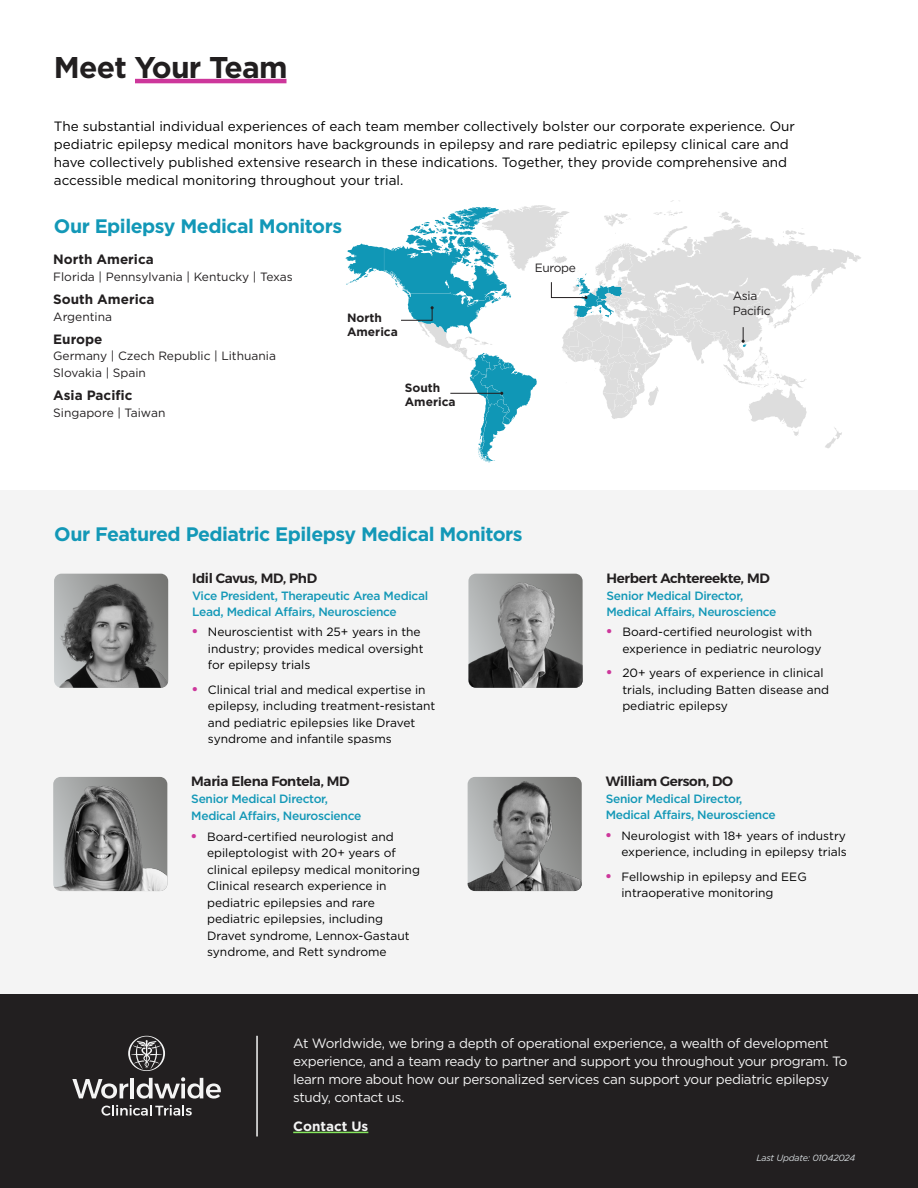
<style>
.page{position:relative;width:918px;height:1188px;background:#fff}
.page>*{position:absolute;margin:0;border:0;box-sizing:border-box;transform-origin:0 0}
.t1{font:700 30px "Gotham";letter-spacing:-.025em;color:#221f20}
.t2{font:700 19.5px "Gotham";letter-spacing:-.025em;color:#1398b7}
.t3{font:13.5px/18px "Gotham";color:#000}
.t4{font:13.5px/18px "Gotham";letter-spacing:-.025em;color:#f4f4f4}
.t5{font:13.5px "Alexandria";letter-spacing:-.025em;color:#221f20}
.t6{font:700 13.5px "Gotham";color:#221f20}
.t7{font:700 13.5px "Gotham";color:#f4f4f4}
.t8{font:12px/16.5px "Gotham";color:#000}
.t9{font:500 12px/16.5px "Gotham";letter-spacing:-.025em;color:#1398b7}
.t10{font:12px/16.5px "Gotham";color:#221f20}
.t11{font:700 12px/14.4px "Gotham";color:#221f20}
.t12{font:12px/14.4px "Gotham";letter-spacing:-.025em;color:#221f20}
.t13{font:italic 9px "Gotham";letter-spacing:-.025em;color:#d6dbde}
.s1{font-family:"Alexandria";font-size:18px;color:#cd379b}
</style>
<div class="page">
<div style="left:0;top:491px;width:918px;height:587px;background:#f4f4f4"></div>
<div style="left:0;top:994px;width:918px;height:194px;background:#221f20"></div>
<hr style="left:293px;top:1132px;width:75px;height:1px;background:#85e65e">
<hr style="left:256px;top:1036px;width:2px;height:100px;background:#f4f4f4">
<svg style="left:128px;top:1036px;width:37px;height:35px"></svg>
<svg style="left:72px;top:1079px;width:56px;height:20px"></svg>
<hr style="left:130px;top:1078px;width:4px;height:20px;background:#f4f4f4">
<svg style="left:137px;top:1077px;width:84px;height:22px"></svg>
<svg style="left:101px;top:1105px;width:91px;height:11px"></svg>
<img style="left:54px;top:574px;width:114px;height:114px">
<img style="left:468px;top:574px;width:115px;height:114px">
<svg style="left:53px;top:777px;width:114px;height:6px"></svg>
<img style="left:53px;top:783px;width:114px;height:108px">
<svg style="left:469px;top:777px;width:111px;height:3px"></svg>
<img style="left:468px;top:780px;width:114px;height:111px">
<svg style="left:345px;top:200px;width:516px;height:263px"></svg>
<hr style="left:135px;top:79px;width:151px;height:4px;background:#cd379b">
<h1 class="t1" style="left:54px;top:47px;width:235px">Meet Your Team</h1>
<p class="t3" style="left:54px;top:117px;width:743px">The substantial individual experiences of each team member collectively bolster our corporate experience. Our pediatric epilepsy medical monitors have backgrounds in epilepsy and rare pediatric epilepsy clinical care and have collectively published extensive research in these indications. Together, they provide comprehensive and accessible medical monitoring throughout your trial.</p>
<h2 class="t2" style="left:54px;top:213px;width:290px">Our Epilepsy Medical Monitors</h2>
<p class="t6" style="left:53px;top:251px;width:102px">North America</p>
<p class="t10" style="left:53px;top:268px;width:241px">Florida | Pennsylvania | Kentucky | Texas</p>
<p class="t6" style="left:53px;top:291px;width:103px">South America</p>
<p class="t10" style="left:53px;top:308px;width:60px">Argentina</p>
<p class="t6" style="left:53px;top:330px;width:51px">Europe</p>
<p class="t10" style="left:53px;top:348px;width:224px">Germany | Czech Republic | Lithuania<br>Slovakia | Spain</p>
<p class="t6" style="left:53px;top:387px;width:81px">Asia Pacific</p>
<p class="t10" style="left:53px;top:404px;width:114px">Singapore | Taiwan</p>
<p class="t11" style="left:347px;top:310px;width:52px">North<br>America</p>
<p class="t11" style="left:405px;top:380px;width:52px">South<br>America</p>
<p class="t10" style="left:535px;top:259px;width:43px">Europe</p>
<p class="t12" style="left:733px;top:289px;width:39px">Asia<br>Pacific</p>
<h2 class="t2" style="left:54px;top:521px;width:470px">Our Featured Pediatric Epilepsy Medical Monitors</h2>
<p class="t5" style="left:192px;top:571px;width:126px">Idil Cavus, MD, PhD</p>
<p class="t9" style="left:192px;top:587px;width:238px">Vice President, Therapeutic Area Medical<br>Lead, Medical Affairs, Neuroscience</p>
<p class="t8" style="left:208px;top:624px;width:217px;text-indent:-16px"><span class="s1">•</span> Neuroscientist with 25+ years in the industry; provides medical oversight for epilepsy trials</p>
<p class="t8" style="left:208px;top:681px;width:229px;text-indent:-16px"><span class="s1">•</span> Clinical trial and medical expertise in epilepsy, including treatment-resistant and pediatric epilepsies like Dravet syndrome and infantile spasms</p>
<p class="t5" style="left:191px;top:774px;width:160px">Maria Elena Fontela, MD</p>
<p class="t9" style="left:191px;top:790px;width:172px;line-height:17.5px">Senior Medical Director,<br>Medical Affairs, Neuroscience</p>
<p class="t8" style="left:207px;top:828px;width:214px;text-indent:-16px"><span class="s1">•</span> Board-certified neurologist and epileptologist with 20+ years of clinical epilepsy medical monitoring Clinical research experience in pediatric epilepsies and rare pediatric epilepsies, including Dravet syndrome, Lennox-Gastaut syndrome, and Rett syndrome</p>
<p class="t5" style="left:607px;top:571px;width:165px">Herbert Achtereekte, MD</p>
<p class="t9" style="left:607px;top:587px;width:172px">Senior Medical Director,<br>Medical Affairs, Neuroscience</p>
<p class="t8" style="left:622px;top:624px;width:201px;text-indent:-16px"><span class="s1">•</span> Board-certified neurologist with experience in pediatric neurology</p>
<p class="t8" style="left:622px;top:665px;width:208px;text-indent:-16px"><span class="s1">•</span> 20+ years of experience in clinical trials, including Batten disease and pediatric epilepsy</p>
<p class="t5" style="left:606px;top:774px;width:129px">William Gerson, DO</p>
<p class="t9" style="left:606px;top:790px;width:172px">Senior Medical Director,<br>Medical Affairs, Neuroscience</p>
<p class="t8" style="left:606px;top:827px;width:243px;text-align:right"><span class="s1">•</span> Neurologist with 18+ years of industry experience, including in epilepsy trials</p>
<p class="t8" style="left:621px;top:868px;width:187px;text-indent:-16px"><span class="s1">•</span> Fellowship in epilepsy and EEG intraoperative monitoring</p>
<p class="t4" style="left:293px;top:1034px;width:556px">At Worldwide, we bring a depth of operational experience, a wealth of development experience, and a team ready to partner and support you throughout your program. To learn more about how our personalized services can support your pediatric epilepsy study, contact us.</p>
<p class="t7" style="left:293px;top:1117px;width:77px">Contact Us</p>
<p class="t13" style="left:756px;top:1152px;width:100px">Last Update: 01042024</p>
</div>
